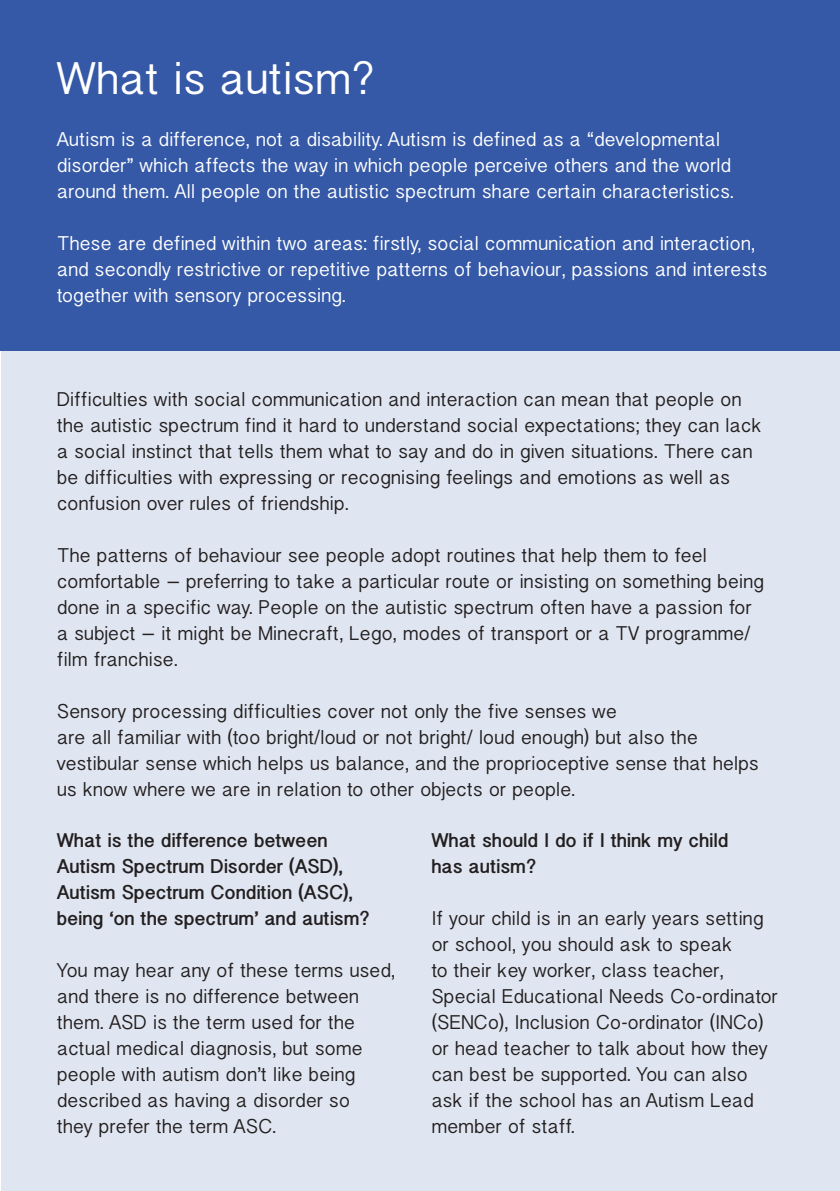
<style>
.page{position:relative;width:840px;height:1191px;background:#fff}
.page>*{position:absolute;margin:0;border:0;box-sizing:border-box;transform-origin:0 0}
.t1{font:46px "Gujarati Sangam MN";color:#fff}
.t2{font:20px/26px "Gujarati Sangam MN";color:#231f20}
.t3{font:20px/26px "Gujarati Sangam MN";color:#fff}
.t4{font:700 20px/26px "Gujarati Sangam MN";color:#231f20}
</style>
<div class="page">
<div style="left:1px;top:350px;width:838px;height:841px;background:#e0e6f1"></div>
<div style="left:0;top:0;width:839px;height:350px;background:#3559a7"></div>
<p class="t1" style="left:57px;top:51px;width:319px">What is autism?</p>
<p class="t3" style="left:57px;top:126px;width:678px">Autism is a difference, not a disability. Autism is defined as a “developmental disorder” which affects the way in which people perceive others and the world around them. All people on the autistic spectrum share certain characteristics.</p>
<p class="t3" style="left:57px;top:230px;width:711px">These are defined within two areas: firstly, social communication and interaction, and secondly restrictive or repetitive patterns of behaviour, passions and interests together with sensory processing.</p>
<p class="t2" style="left:57px;top:386px;width:705px">Difficulties with social communication and interaction can mean that people on the autistic spectrum find it hard to understand social expectations; they can lack a social instinct that tells them what to say and do in given situations. There can be difficulties with expressing or recognising feelings and emotions as well as confusion over rules of friendship.</p>
<p class="t2" style="left:57px;top:542px;width:708px">The patterns of behaviour see people adopt routines that help them to feel comfortable – preferring to take a particular route or insisting on something being done in a specific way. People on the autistic spectrum often have a passion for a subject – it might be Minecraft, Lego, modes of transport or a TV programme/ film franchise.</p>
<p class="t2" style="left:57px;top:698px;width:703px">Sensory processing difficulties cover not only the five senses we<br>are all familiar with (too bright/loud or not bright/ loud enough) but also the vestibular sense which helps us balance, and the proprioceptive sense that helps us know where we are in relation to other objects or people.</p>
<p class="t4" style="left:431px;top:827px;width:298px">What should I do if I think my child has autism?</p>
<p class="t2" style="left:431px;top:905px;width:348px">If your child is in an early years setting or school, you should ask to speak<br>to their key worker, class teacher, Special Educational Needs Co-ordinator (SENCo), Inclusion Co-ordinator (INCo) or head teacher to talk about how they can best be supported. You can also ask if the school has an Autism Lead member of staff.</p>
<p class="t4" style="left:57px;top:827px;width:314px">What is the difference between Autism Spectrum Disorder (ASD), Autism Spectrum Condition (ASC), being ‘on the spectrum’ and autism?</p>
<p class="t2" style="left:57px;top:957px;width:339px">You may hear any of these terms used, and there is no difference between them. ASD is the term used for the actual medical diagnosis, but some people with autism don’t like being described as having a disorder so<br>they prefer the term ASC.</p>
</div>
